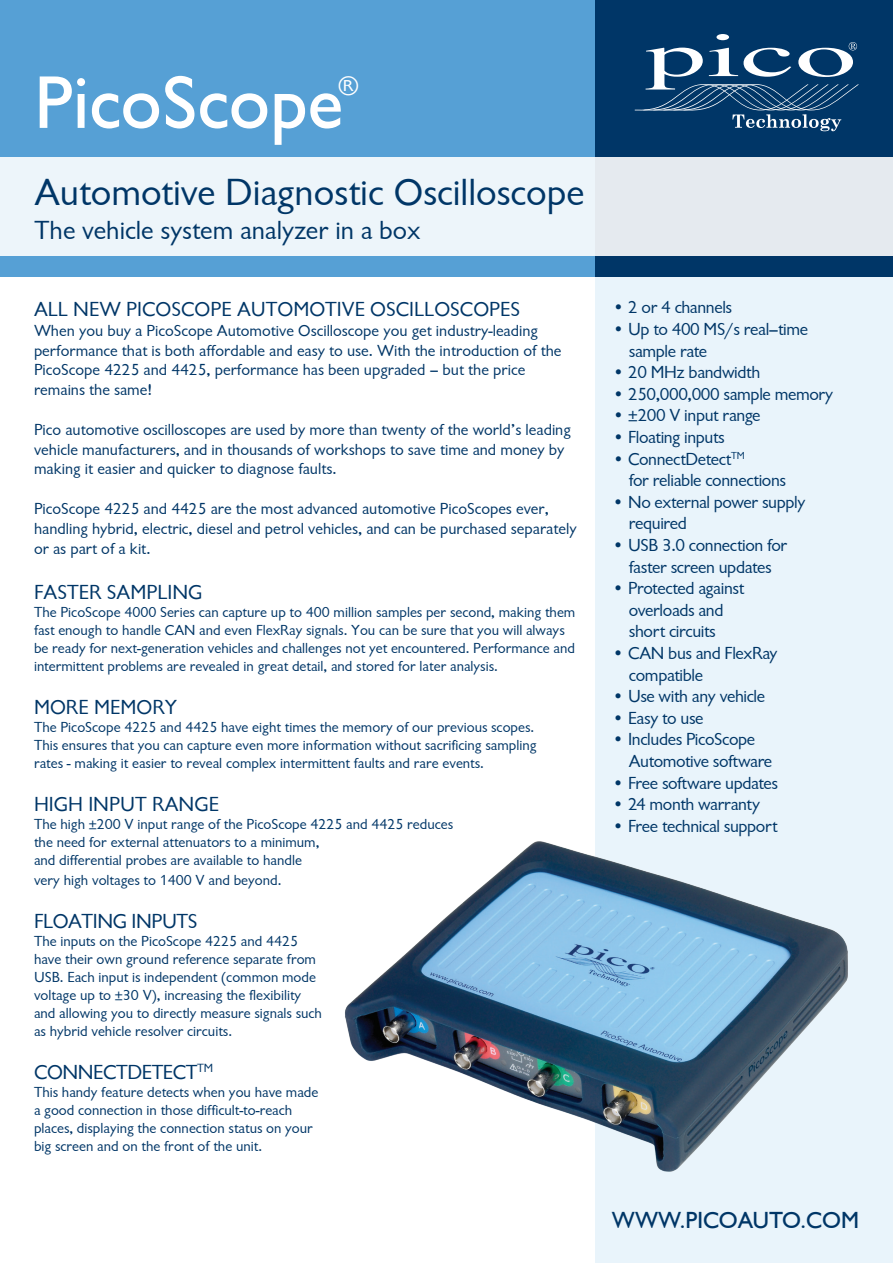
<style>
.page{position:relative;width:893px;height:1263px;background:#fff}
.page>*{position:absolute;margin:0;border:0;box-sizing:border-box;transform-origin:0 0}
.t1{font:500 77.1px "Chantilly";color:#fff}
.t2{font:39px "Chantilly";color:#003667}
.t3{font:28.05px "Chantilly";color:#fff}
.t4{font:27px "Chantilly";color:#003667}
.t5{font:500 24px "Chantilly";color:#003667}
.t6{font:21px "Chantilly";color:#003667}
.t7{font:18px/21.6px "Chantilly";letter-spacing:-.02em;color:#003667}
.t8{font:16.5px/19.8px "Chantilly";color:#003667}
.t9{font:15px/18px "Chantilly";color:#003667}
.t10{font:12.3px "Chantilly";color:#003667}
</style>
<div class="page">
<div style="left:595px;top:0;width:298px;height:1263px;background:#e9f4fb"></div>
<img style="left:345px;top:841px;width:503px;height:331px">
<div style="left:0;top:0;width:893px;height:276px;background:#56a0d5"></div>
<div style="left:595px;top:0;width:298px;height:276px;background:#003667"></div>
<svg style="left:635px;top:34px;width:224px;height:97px"></svg>
<div style="left:0;top:157px;width:893px;height:99px;background:#edf5fa"></div>
<h1 class="t1" style="left:35px;top:61px;width:310px">PICOSCOPE</h1>
<h3 class="t3" style="left:337px;top:71px;width:23px">®</h3>
<h2 class="t2" style="left:35px;top:171px;width:551px">Automotive Diagnostic Oscilloscope</h2>
<h3 class="t4" style="left:35px;top:216px;width:387px">The vehicle system analyzer in a box</h3>
<h3 class="t6" style="left:34px;top:298px;width:488px">ALL NEW PICOSCOPE AUTOMOTIVE OSCILLOSCOPES</h3>
<p class="t8" style="left:34px;top:321px;width:529px">When you buy a PicoScope Automotive Oscilloscope you get industry-leading performance that is both affordable and easy to use. With the introduction of the PicoScope 4225 and 4425, performance has been upgraded – but the price remains the same!</p>
<p class="t8" style="left:34px;top:420px;width:538px">Pico automotive oscilloscopes are used by more than twenty of the world’s leading vehicle manufacturers, and in thousands of workshops to save time and money by making it easier and quicker to diagnose faults.</p>
<p class="t8" style="left:34px;top:499px;width:544px">PicoScope 4225 and 4425 are the most advanced automotive PicoScopes ever, handling hybrid, electric, diesel and petrol vehicles, and can be purchased separately or as part of a kit.</p>
<h3 class="t6" style="left:34px;top:580px;width:22px">Faste</h3>
<h3 class="t6" style="left:89px;top:580px;width:31px">r samplin</h3>
<h3 class="t6" style="left:188px;top:580px;width:16px">g</h3>
<p class="t9" style="left:34px;top:603px;width:543px">The PicoScope 4000 Series can capture up to 400 million samples per second, making them fast enough to handle CAN and even FlexRay signals. You can be sure that you will always be ready for next-generation vehicles and challenges not yet encountered. Performance and intermittent problems are revealed in great detail, and stored for later analysis.</p>
<h3 class="t6" style="left:34px;top:695px;width:76px">morememo</h3>
<h3 class="t6" style="left:152px;top:695px;width:24px">ry</h3>
<p class="t9" style="left:34px;top:718px;width:504px">The PicoScope 4225 and 4425 have eight times the memory of our previous scopes.<br>This ensures that you can capture even more information without sacrificing sampling rates - making it easier to reveal complex intermittent faults and rare events.</p>
<h3 class="t6" style="left:34px;top:793px;width:67px">High input</h3>
<h3 class="t6" style="left:152px;top:793px;width:66px">range</h3>
<p class="t9" style="left:34px;top:815px;width:421px">The high ±200 V input range of the PicoScope 4225 and 4425 reduces the need for external attenuators to a minimum,<br>and differential probes are available to handle</p>
<p class="t9" style="left:34px;top:871px;width:249px">very high voltages to 1400 V and beyond.</p>
<h3 class="t6" style="left:34px;top:910px;width:22px">Floatin</h3>
<h3 class="t6" style="left:113px;top:910px;width:31px">g inputs</h3>
<p class="t9" style="left:34px;top:932px;width:289px">The inputs on the PicoScope 4225 and 4425 have their own ground reference separate from USB. Each input is independent (common mode voltage up to ±30 V), increasing the flexibility and allowing you to directly measure signals such as hybrid vehicle resolver circuits.</p>
<h3 class="t6" style="left:34px;top:1061px;width:28px">Connect</h3>
<h3 class="t6" style="left:127px;top:1061px;width:27px">Detect</h3>
<p class="t10" style="left:197px;top:1061px;width:17px">TM</p>
<p class="t9" style="left:34px;top:1084px;width:286px">This handy feature detects when you have made a good connection in those difficult-to-reach places, displaying the connection status on your big screen and on the front of the unit.</p>
<p class="t7" style="left:612px;top:297px;width:121px">• 2 or 4 channels</p>
<p class="t7" style="left:629px;top:319px;width:181px;text-indent:-17px">• Up to 400 MS/s real–time sample rate</p>
<p class="t7" style="left:612px;top:362px;width:149px">• 20 MHz bandwidth</p>
<p class="t7" style="left:612px;top:383px;width:222px">• 250,000,000 sample memory</p>
<p class="t7" style="left:612px;top:405px;width:150px">• ±200 V input range</p>
<p class="t7" style="left:612px;top:427px;width:114px">• Floating inputs</p>
<p class="t7" style="left:629px;top:448px;width:159px;text-indent:-17px">• ConnectDetect<sup>TM<br></sup>for reliable connections</p>
<p class="t7" style="left:629px;top:491px;width:178px;text-indent:-17px">• No external power supply required</p>
<p class="t7" style="left:612px;top:535px;width:177px;text-align:center">• USB 3.0 connection for faster screen updates</p>
<p class="t7" style="left:629px;top:578px;width:117px;text-indent:-17px">• Protected against overloads and short circuits</p>
<p class="t7" style="left:629px;top:643px;width:150px;text-indent:-17px">• CAN bus and FlexRay compatible</p>
<p class="t7" style="left:612px;top:686px;width:154px">• Use with any vehicle</p>
<p class="t7" style="left:612px;top:707px;width:93px">• Easy to use</p>
<p class="t7" style="left:629px;top:729px;width:145px;text-indent:-17px">• Includes PicoScope<br>Automotive software</p>
<p class="t7" style="left:612px;top:772px;width:167px">• Free software updates</p>
<p class="t7" style="left:612px;top:794px;width:149px">• 24 month warranty</p>
<p class="t7" style="left:612px;top:815px;width:167px">• Free technical support</p>
<h3 class="t5" style="left:612px;top:1207px;width:249px">WWW.PICOAUTO.COM</h3>
</div>
